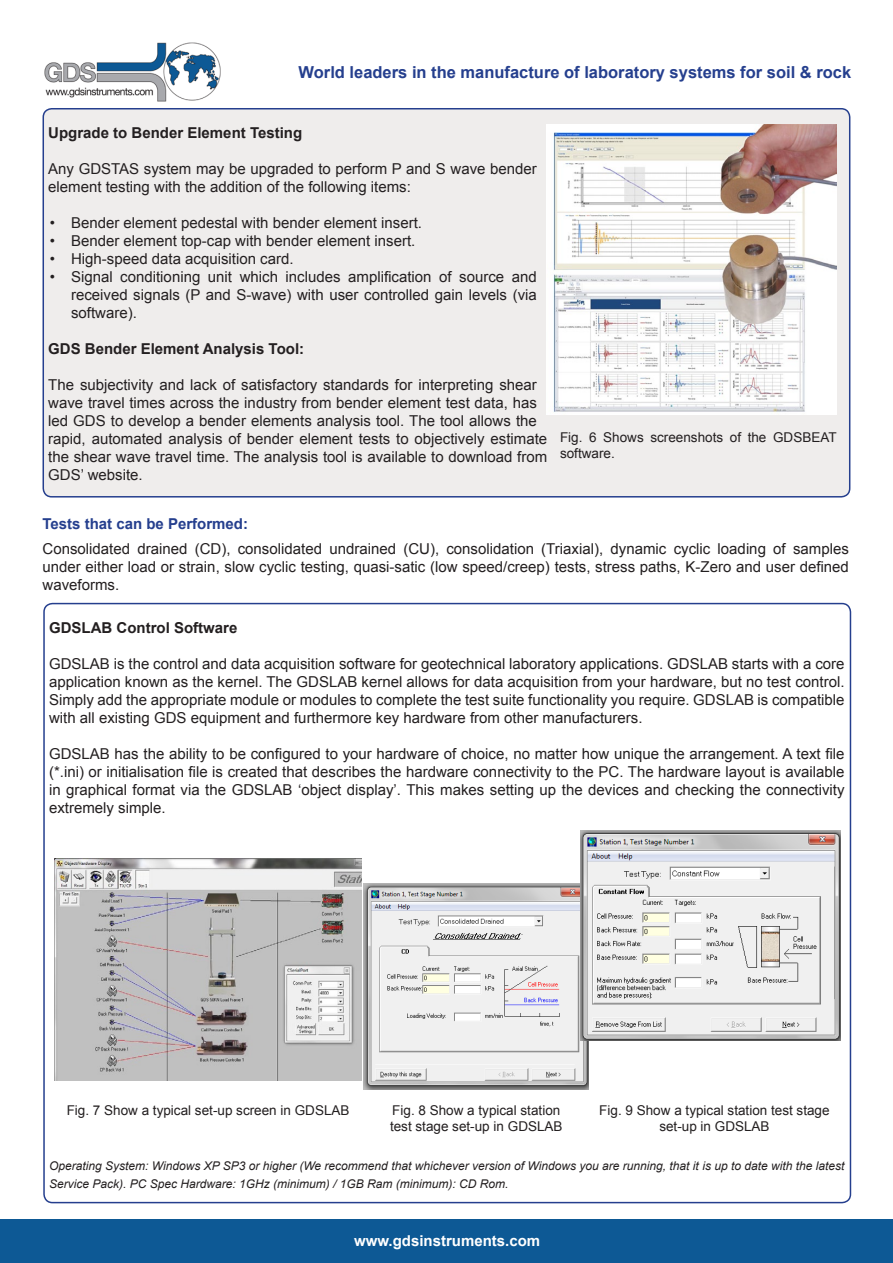
<style>
.page{position:relative;width:893px;height:1263px;background:#fff}
.page>*{position:absolute;margin:0;border:0;box-sizing:border-box;transform-origin:0 0}
.t1{font:700 16.5px "Arial";color:#253f8e}
.t2{font:15px/18px "Arial";color:#231f20;text-align:justify}
.t3{font:700 15px "Arial";color:#231f20}
.t4{font:700 15px "Arial";color:#253f8e}
.t5{font:700 15px "Arial";color:#fff}
.t6{font:13.5px/16.2px "Arial";color:#231f20}
.t7{font:italic 12px/18px "Arial";color:#231f20}
</style>
<div class="page">
<img style="left:54px;top:858px;width:308px;height:223px">
<img style="left:363px;top:883px;width:226px;height:206px">
<img style="left:580px;top:831px;width:260px;height:210px">
<div style="left:0;top:1219px;width:893px;height:44px;background:#0d5995"></div>
<img style="left:44px;top:42px;width:177px;height:60px">
<div style="left:43px;top:109px;width:807px;height:388px;background:#efedec;border-radius:9px"></div>
<div style="left:43px;top:108px;width:807px;height:389px;border:2px solid #253f8e;border-radius:9px"></div>
<img style="left:547px;top:125px;width:289px;height:289px">
<p class="t1" style="left:299px;top:61px;width:554px">World leaders in the manufacture of laboratory systems for soil &amp; rock</p>
<p class="t3" style="left:48px;top:123px;width:255px">Upgrade to Bender Element Testing</p>
<p class="t2" style="left:48px;top:160px;width:490px">Any GDSTAS system may be upgraded to perform P and S wave bender element testing with the addition of the following items:</p>
<p class="t2" style="left:50px;top:214px;width:374px">• Bender element pedestal with bender element insert.</p>
<p class="t2" style="left:50px;top:232px;width:367px">• Bender element top-cap with bender element insert.</p>
<p class="t2" style="left:50px;top:250px;width:245px">• High-speed data acquisition card.</p>
<p class="t2" style="left:71px;top:268px;width:467px;text-indent:-21px">• Signal conditioning unit which includes amplification of source and received signals (P and S-wave) with user controlled gain levels (via software).</p>
<p class="t3" style="left:48px;top:339px;width:257px">GDS Bender Element Analysis Tool:</p>
<p class="t2" style="left:48px;top:376px;width:500px;text-align:left">The subjectivity and lack of satisfactory standards for interpreting shear wave travel times across the industry from bender element test data, has led GDS to develop a bender elements analysis tool. The tool allows the rapid, automated analysis of bender element tests to objectively estimate the shear wave travel time. The analysis tool is available to download from GDS’ website.</p>
<p class="t6" style="left:560px;top:429px;width:278px">Fig. 6 Shows screenshots of the GDSBEAT software.</p>
<p class="t4" style="left:43px;top:513px;width:207px">Tests that can be Performed:</p>
<p class="t2" style="left:43px;top:539px;width:808px">Consolidated drained (CD), consolidated undrained (CU), consolidation (Triaxial), dynamic cyclic loading of samples under either load or strain, slow cyclic testing, quasi-satic (low speed/creep) tests, stress paths, K-Zero and user defined waveforms.</p>
<p class="t3" style="left:49px;top:617px;width:190px">GDSLAB Control Software</p>
<p class="t2" style="left:49px;top:655px;width:797px">GDSLAB is the control and data acquisition software for geotechnical laboratory applications. GDSLAB starts with a core application known as the kernel. The GDSLAB kernel allows for data acquisition from your hardware, but no test control.<br>Simply add the appropriate module or modules to complete the test suite functionality you require. GDSLAB is compatible with all existing GDS equipment and furthermore key hardware from other manufacturers.</p>
<p class="t2" style="left:49px;top:745px;width:797px">GDSLAB has the ability to be configured to your hardware of choice, no matter how unique the arrangement. A text file (*.ini) or initialisation file is created that describes the hardware connectivity to the PC. The hardware layout is available in graphical format via the GDSLAB ‘object display’. This makes setting up the devices and checking the connectivity extremely simple.</p>
<p class="t6" style="left:67px;top:1102px;width:284px">Fig. 7 Show a typical set-up screen in GDSLAB</p>
<p class="t6" style="left:390px;top:1102px;width:174px">Fig. 8 Show a typical station test stage set-up in GDSLAB</p>
<p class="t6" style="left:599px;top:1102px;width:232px;text-align:center">Fig. 9 Show a typical station test stage set-up in GDSLAB</p>
<p class="t7" style="left:49px;top:1157px;width:797px">Operating System: Windows XP SP3 or higher (We recommend that whichever version of Windows you are running, that it is up to date with the latest<br>Service Pack). PC Spec Hardware: 1GHz (minimum) / 1GB Ram (minimum): CD Rom.</p>
<p class="t5" style="left:354px;top:1230px;width:188px">www.gdsinstruments.com</p>
</div>
